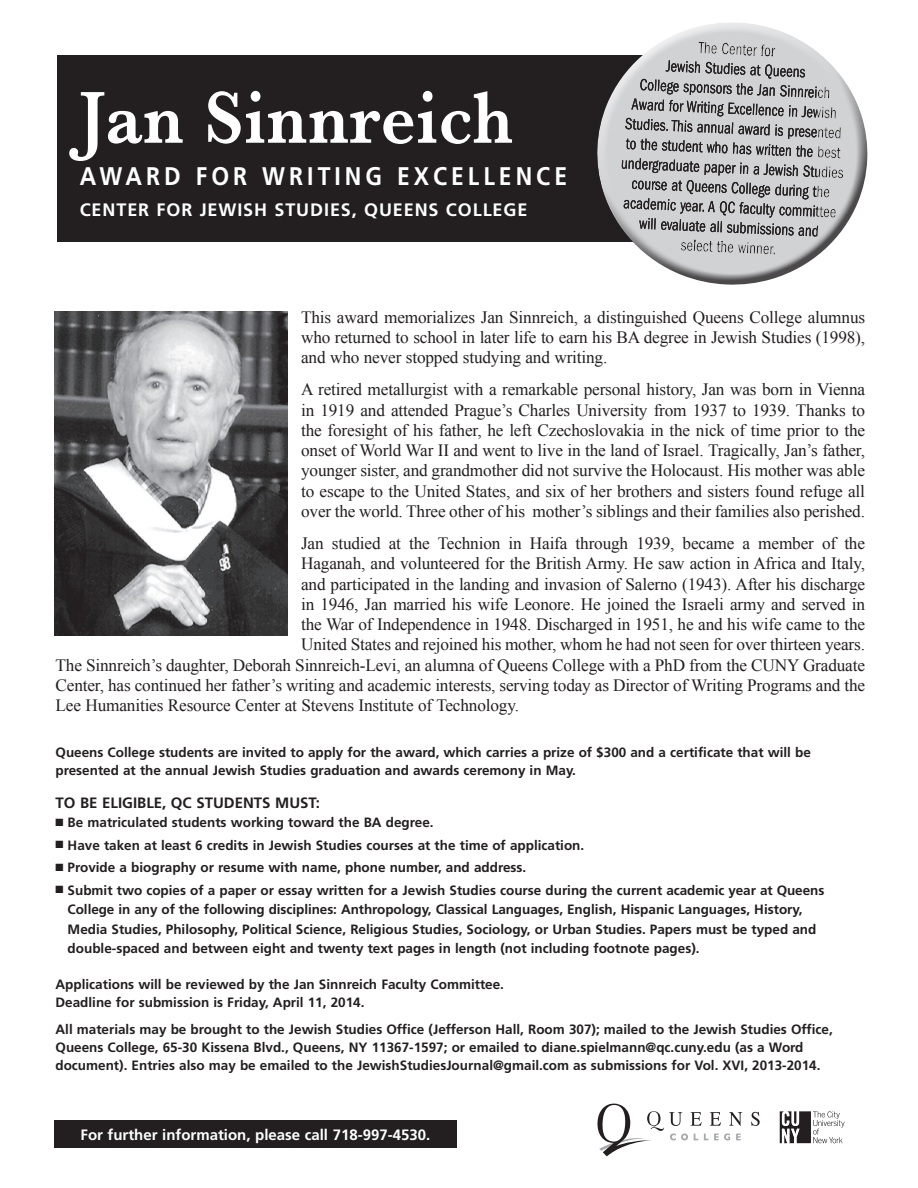
<style>
.page{position:relative;width:918px;height:1188px;background:#fff}
.page>*{position:absolute;margin:0;border:0;box-sizing:border-box;transform-origin:0 0}
.t1{font:600 76.5px "Baskerville";letter-spacing:.01em;color:#fff;scale:.9 1}
.t2{font:700 25.5px "Frutiger LT Std";letter-spacing:.175em;color:#fff;scale:.9 1}
.t3{font:700 18px "Frutiger LT Std";letter-spacing:.05em;color:#fff}
.t4{font:17.25px/20.2px "Times New Roman";letter-spacing:-.01em;color:#231f20;text-align:justify}
.t5{font:700 15px "Frutiger LT Std";color:#fff}
.t6{font:700 15px "Frutiger LT Std";color:#231f20}
.t7{font:700 13.5px/18px "Frutiger LT Std";color:#231f20}
</style>
<div class="page">
<img style="left:54px;top:312px;width:234px;height:324px">
<div style="left:57px;top:55px;width:760px;height:187px;background:#231f20"></div>
<div style="left:54px;top:1120px;width:403px;height:28px;background:#231f20"></div>
<svg style="left:637px;top:22px;width:189px;height:38px"></svg>
<svg style="left:597px;top:60px;width:271px;height:225px;fill:#d1d2d4"></svg>
<svg style="left:751px;top:1112px;width:9px;height:14px"></svg>
<svg style="left:597px;top:1103px;width:145px;height:53px"></svg>
<svg style="left:780px;top:1111px;width:65px;height:32px"></svg>
<p class="t1" style="left:80px;top:73px;width:483px">Jan Sinnreich</p>
<p class="t2" style="left:80px;top:161px;width:543px">AWARD FOR WRITING EXCELLENCE</p>
<p class="t3" style="left:80px;top:199px;width:449px">CENTER FOR JEWISH STUDIES, QUEENS COLLEGE</p>
<p class="t4" style="left:301px;top:307px;width:566px">This award memorializes Jan Sinnreich, a distinguished Queens College alumnus who returned to school in later life to earn his BA degree in Jewish Studies (1998), and who never stopped studying and writing.</p>
<p class="t4" style="left:301px;top:379px;width:566px">A retired metallurgist with a remarkable personal history, Jan was born in Vienna in 1919 and attended Prague’s Charles University from 1937 to 1939. Thanks to the foresight of his father, he left Czechoslovakia in the nick of time prior to the onset of World War II and went to live in the land of Israel. Tragically, Jan’s father, younger sister, and grandmother did not survive the Holocaust. His mother was able to escape to the United States, and six of her brothers and sisters found refuge all over the world. Three other of his mother’s siblings and their families also perished.</p>
<p class="t4" style="left:301px;top:533px;width:565px">Jan studied at the Technion in Haifa through 1939, became a member of the</p>
<p class="t4" style="left:301px;top:553px;width:566px">Haganah, and volunteered for the British Army. He saw action in Africa and Italy,</p>
<p class="t4" style="left:301px;top:574px;width:566px">and participated in the landing and invasion of Salerno (1943). After his discharge</p>
<p class="t4" style="left:301px;top:594px;width:566px">in 1946, Jan married his wife Leonore. He joined the Israeli army and served in</p>
<p class="t4" style="left:301px;top:614px;width:566px">the War of Independence in 1948. Discharged in 1951, he and his wife came to the</p>
<p class="t4" style="left:301px;top:634px;width:565px">United States and rejoined his mother, whom he had not seen for over thirteen years.</p>
<p class="t4" style="left:56px;top:655px;width:811px">The Sinnreich’s daughter, Deborah Sinnreich-Levi, an alumna of Queens College with a PhD from the CUNY Graduate</p>
<p class="t4" style="left:56px;top:675px;width:811px">Center, has continued her father’s writing and academic interests, serving today as Director of Writing Programs and the</p>
<p class="t4" style="left:56px;top:695px;width:465px">Lee Humanities Resource Center at Stevens Institute of Technology.</p>
<p class="t7" style="left:56px;top:743px;width:757px">Queens College students are invited to apply for the award, which carries a prize of $300 and a certificate that will be presented at the annual Jewish Studies graduation and awards ceremony in May.</p>
<p class="t6" style="left:56px;top:794px;width:266px">TO BE ELIGIBLE, QC STUDENTS MUST:</p>
<p class="t7" style="left:56px;top:814px;width:380px">■ Be matriculated students working toward the BA degree.</p>
<p class="t7" style="left:56px;top:836px;width:530px">■ Have taken at least 6 credits in Jewish Studies courses at the time of application.</p>
<p class="t7" style="left:56px;top:859px;width:472px">■ Provide a biography or resume with name, phone number, and address.</p>
<p class="t7" style="left:68px;top:880px;width:758px;line-height:19.5px;text-indent:-12px">■ Submit two copies of a paper or essay written for a Jewish Studies course during the current academic year at Queens College in any of the following disciplines: Anthropology, Classical Languages, English, Hispanic Languages, History, Media Studies, Philosophy, Political Science, Religious Studies, Sociology, or Urban Studies. Papers must be typed and double-spaced and between eight and twenty text pages in length (not including footnote pages).</p>
<p class="t7" style="left:56px;top:976px;width:450px">Applications will be reviewed by the Jan Sinnreich Faculty Committee.<br>Deadline for submission is Friday, April 11, 2014.</p>
<p class="t7" style="left:56px;top:1021px;width:779px">All materials may be brought to the Jewish Studies Office (Jefferson Hall, Room 307); mailed to the Jewish Studies Office,<br>Queens College, 65-30 Kissena Blvd., Queens, NY 11367-1597; or emailed to diane.spielmann@qc.cuny.edu (as a Word document). Entries also may be emailed to the JewishStudiesJournal@gmail.com as submissions for Vol. XVI, 2013-2014.</p>
<p class="t5" style="left:81px;top:1126px;width:351px">For further information, please call 718-997-4530.</p>
</div>
